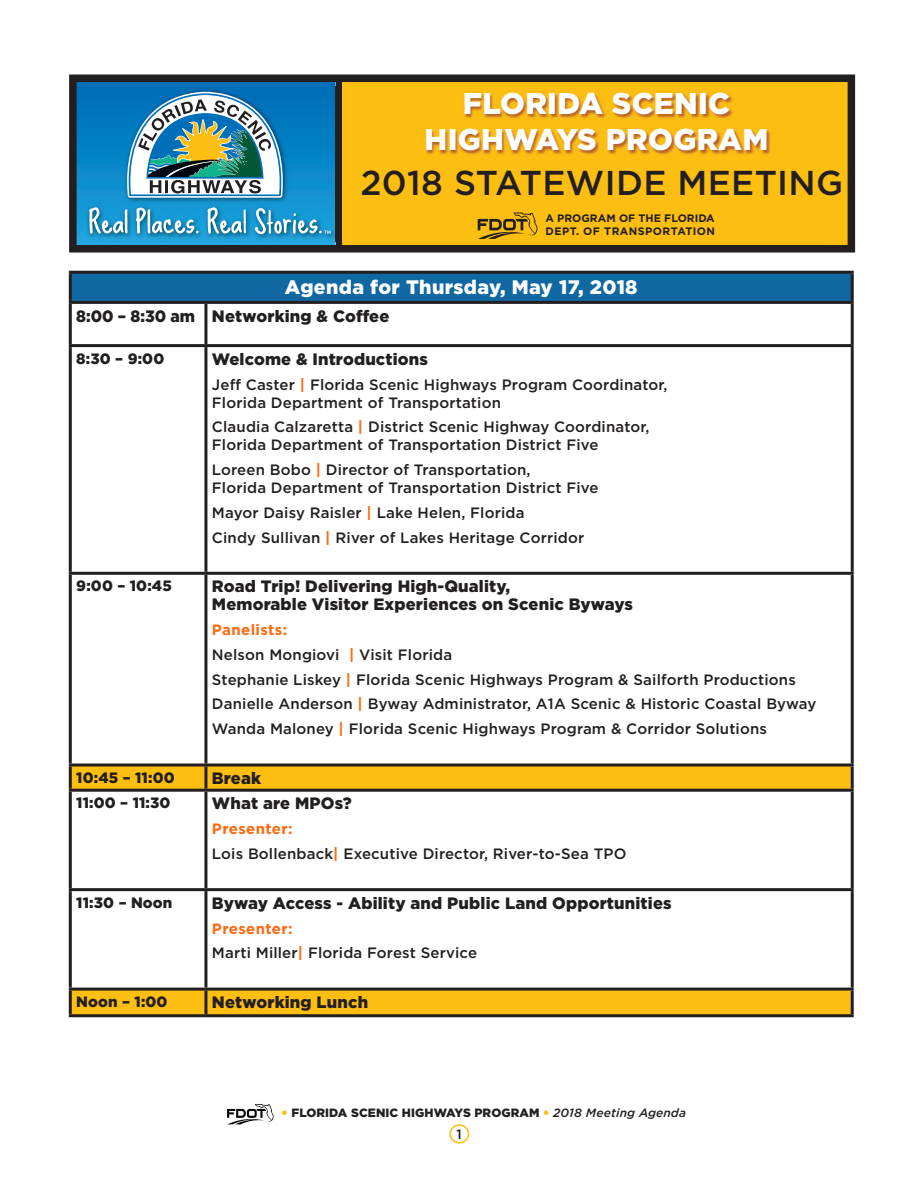
<style>
.page{position:relative;width:918px;height:1188px;background:#fff}
.page>*{position:absolute;margin:0;border:0;box-sizing:border-box;transform-origin:0 0}
.t1{font:500 34.5px "Gotham";letter-spacing:.01em;color:#231f20}
.t2{font:900 30px/36px "Gotham";letter-spacing:.01em;color:#fff;text-align:center}
.H1_white{font:900 19.5px "Gotham";letter-spacing:.02em;color:#fff}
.Agenda_Basic_Text{font:900 16.5px/18px "Gotham";letter-spacing:.01em;color:#231f20}
.Agenda_Basic_Text-2{font:900 16.5px "Gotham";letter-spacing:.01em;color:#231f20;scale:.95 1}
.Agenda_Basic_Text-3{font:500 15px/18px "Gotham";letter-spacing:.01em;color:#231f20}
.Agenda_Basic_Text-4{font:900 15px "Gotham";letter-spacing:.01em;color:#231f20}
.Agenda_Basic_Text-5{font:700 15px "Gotham";letter-spacing:.025em;color:#ff6911}
.right_page_number{font:500 13.5px "Gotham";color:#231f20}
.t3{font:900 12px "Gotham";letter-spacing:.01em;color:#231f20}
.t4{font:700 10.8px/13px "Gotham";color:#231f20}
.s1{font-weight:700;color:#ff6911}
.s2{color:#fdbe12}
.s3{font-weight:500;font-style:italic}
</style>
<div class="page">
<div style="left:449px;top:1124px;width:20px;height:20px;border:2px solid #fdbe12;border-radius:50%"></div>
<div style="left:70px;top:272px;width:782px;height:30px;background:#1068a2"></div>
<svg style="left:72px;top:766px;width:779px;height:248px"></svg>
<hr style="left:69px;top:271px;width:137px;height:3px;background:#231f20">
<hr style="left:69px;top:274px;width:3px;height:27px;background:#231f20">
<hr style="left:206px;top:271px;width:648px;height:3px;background:#231f20">
<hr style="left:851px;top:274px;width:3px;height:27px;background:#231f20">
<hr style="left:69px;top:301px;width:137px;height:3px;background:#231f20">
<hr style="left:69px;top:304px;width:3px;height:40px;background:#231f20">
<hr style="left:206px;top:301px;width:648px;height:3px;background:#231f20">
<hr style="left:204px;top:304px;width:3px;height:40px;background:#231f20">
<hr style="left:851px;top:304px;width:3px;height:40px;background:#231f20">
<hr style="left:69px;top:344px;width:137px;height:3px;background:#231f20">
<hr style="left:69px;top:347px;width:3px;height:225px;background:#231f20">
<hr style="left:206px;top:344px;width:648px;height:3px;background:#231f20">
<hr style="left:204px;top:347px;width:3px;height:225px;background:#231f20">
<hr style="left:851px;top:347px;width:3px;height:225px;background:#231f20">
<hr style="left:69px;top:572px;width:137px;height:3px;background:#231f20">
<hr style="left:69px;top:575px;width:3px;height:188px;background:#231f20">
<hr style="left:206px;top:572px;width:648px;height:3px;background:#231f20">
<hr style="left:204px;top:575px;width:3px;height:188px;background:#231f20">
<hr style="left:851px;top:575px;width:3px;height:188px;background:#231f20">
<hr style="left:69px;top:763px;width:137px;height:3px;background:#231f20">
<hr style="left:69px;top:766px;width:3px;height:23px;background:#231f20">
<hr style="left:206px;top:763px;width:648px;height:3px;background:#231f20">
<hr style="left:204px;top:766px;width:3px;height:23px;background:#231f20">
<hr style="left:851px;top:766px;width:3px;height:23px;background:#231f20">
<hr style="left:69px;top:789px;width:137px;height:3px;background:#231f20">
<hr style="left:69px;top:792px;width:3px;height:96px;background:#231f20">
<hr style="left:206px;top:789px;width:648px;height:3px;background:#231f20">
<hr style="left:204px;top:792px;width:3px;height:96px;background:#231f20">
<hr style="left:851px;top:792px;width:3px;height:96px;background:#231f20">
<hr style="left:69px;top:888px;width:137px;height:3px;background:#231f20">
<hr style="left:69px;top:891px;width:3px;height:97px;background:#231f20">
<hr style="left:206px;top:888px;width:648px;height:3px;background:#231f20">
<hr style="left:204px;top:891px;width:3px;height:97px;background:#231f20">
<hr style="left:851px;top:891px;width:3px;height:97px;background:#231f20">
<hr style="left:69px;top:988px;width:137px;height:3px;background:#231f20">
<hr style="left:69px;top:991px;width:3px;height:23px;background:#231f20">
<hr style="left:206px;top:988px;width:648px;height:3px;background:#231f20">
<hr style="left:204px;top:991px;width:3px;height:23px;background:#231f20">
<hr style="left:851px;top:991px;width:3px;height:23px;background:#231f20">
<hr style="left:69px;top:1014px;width:137px;height:3px;background:#231f20">
<hr style="left:206px;top:1014px;width:648px;height:3px;background:#231f20">
<svg style="left:69px;top:75px;width:786px;height:178px;background:#d09e1c"></svg>
<img style="left:84px;top:86px;width:255px;height:156px">
<svg style="left:89px;top:207px;width:39px;height:27px"></svg>
<svg style="left:136px;top:208px;width:63px;height:26px"></svg>
<svg style="left:207px;top:207px;width:39px;height:27px"></svg>
<svg style="left:125px;top:92px;width:160px;height:106px"></svg>
<svg style="left:255px;top:208px;width:76px;height:26px;background:#4aa8d1"></svg>
<svg style="left:227px;top:1104px;width:47px;height:20px"></svg>
<p class="t2" style="left:425px;top:85px;width:345px">FLORIDA SCENIC<br>HIGHWAYS PROGRAM</p>
<p class="t1" style="left:360px;top:160px;width:484px">2018 STATEWIDE MEETING</p>
<p class="t4" style="left:545px;top:212px;width:171px">A PROGRAM OF THE FLORIDA<br>DEPT. OF TRANSPORTATION</p>
<p class="H1_white" style="left:285px;top:273px;width:354px">Agenda for Thursday, May 17, 2018</p>
<p class="Agenda_Basic_Text-2" style="left:76px;top:304px;width:127px">8:00 – 8:30 am</p>
<p class="Agenda_Basic_Text" style="left:212px;top:307px;width:179px">Networking &amp; Coffee</p>
<p class="Agenda_Basic_Text-4" style="left:76px;top:348px;width:90px">8:30 – 9:00</p>
<p class="Agenda_Basic_Text" style="left:212px;top:350px;width:218px">Welcome &amp; Introductions</p>
<p class="Agenda_Basic_Text-3" style="left:212px;top:375px;width:457px">Jeff Caster <span class="s1">|</span> Florida Scenic Highways Program Coordinator,<br>Florida Department of Transportation</p>
<p class="Agenda_Basic_Text-3" style="left:212px;top:418px;width:439px">Claudia Calzaretta <span class="s1">|</span> District Scenic Highway Coordinator,<br>Florida Department of Transportation District Five</p>
<p class="Agenda_Basic_Text-3" style="left:212px;top:461px;width:388px">Loreen Bobo <span class="s1">|</span> Director of Transportation,<br>Florida Department of Transportation District Five</p>
<p class="Agenda_Basic_Text-3" style="left:212px;top:503px;width:314px">Mayor Daisy Raisler <span class="s1">|</span> Lake Helen, Florida</p>
<p class="Agenda_Basic_Text-3" style="left:212px;top:528px;width:374px">Cindy Sullivan <span class="s1">|</span> River of Lakes Heritage Corridor</p>
<p class="Agenda_Basic_Text-4" style="left:76px;top:576px;width:97px">9:00 – 10:45</p>
<p class="Agenda_Basic_Text" style="left:212px;top:577px;width:423px">Road Trip! Delivering High-Quality,<br>Memorable Visitor Experiences on Scenic Byways</p>
<p class="Agenda_Basic_Text-5" style="left:212px;top:620px;width:77px">Panelists:</p>
<p class="Agenda_Basic_Text-3" style="left:212px;top:646px;width:242px">Nelson Mongiovi <span class="s1">|</span> Visit Florida</p>
<p class="Agenda_Basic_Text-3" style="left:212px;top:670px;width:585px">Stephanie Liskey <span class="s1">|</span> Florida Scenic Highways Program &amp; Sailforth Productions</p>
<p class="Agenda_Basic_Text-3" style="left:212px;top:695px;width:606px">Danielle Anderson <span class="s1">|</span> Byway Administrator, A1A Scenic &amp; Historic Coastal Byway</p>
<p class="Agenda_Basic_Text-3" style="left:212px;top:720px;width:557px">Wanda Maloney <span class="s1">|</span> Florida Scenic Highways Program &amp; Corridor Solutions</p>
<p class="Agenda_Basic_Text-4" style="left:76px;top:767px;width:100px">10:45 – 11:00</p>
<p class="Agenda_Basic_Text" style="left:212px;top:769px;width:51px">Break</p>
<p class="Agenda_Basic_Text-4" style="left:76px;top:793px;width:96px">11:00 – 11:30</p>
<p class="Agenda_Basic_Text" style="left:212px;top:794px;width:141px">What are MPOs?</p>
<p class="Agenda_Basic_Text-5" style="left:212px;top:819px;width:82px">Presenter:</p>
<p class="Agenda_Basic_Text-3" style="left:212px;top:844px;width:416px">Lois Bollenback<span class="s1">|</span> Executive Director, River-to-Sea TPO</p>
<p class="Agenda_Basic_Text-4" style="left:76px;top:892px;width:98px">11:30 – Noon</p>
<p class="Agenda_Basic_Text" style="left:212px;top:894px;width:461px">Byway Access - Ability and Public Land Opportunities</p>
<p class="Agenda_Basic_Text-5" style="left:212px;top:918px;width:82px">Presenter:</p>
<p class="Agenda_Basic_Text-3" style="left:212px;top:944px;width:267px">Marti Miller<span class="s1">|</span> Florida Forest Service</p>
<p class="Agenda_Basic_Text-4" style="left:76px;top:991px;width:93px">Noon – 1:00</p>
<p class="Agenda_Basic_Text" style="left:212px;top:993px;width:158px">Networking Lunch</p>
<p class="t3" style="left:282px;top:1104px;width:406px"><span class="s2">•</span> FLORIDA SCENIC HIGHWAYS PROGRAM <span class="s2">•</span> <span class="s3">2018 Meeting Agenda</span></p>
<p class="right_page_number" style="left:457px;top:1125px;width:7px">1</p>
</div>
